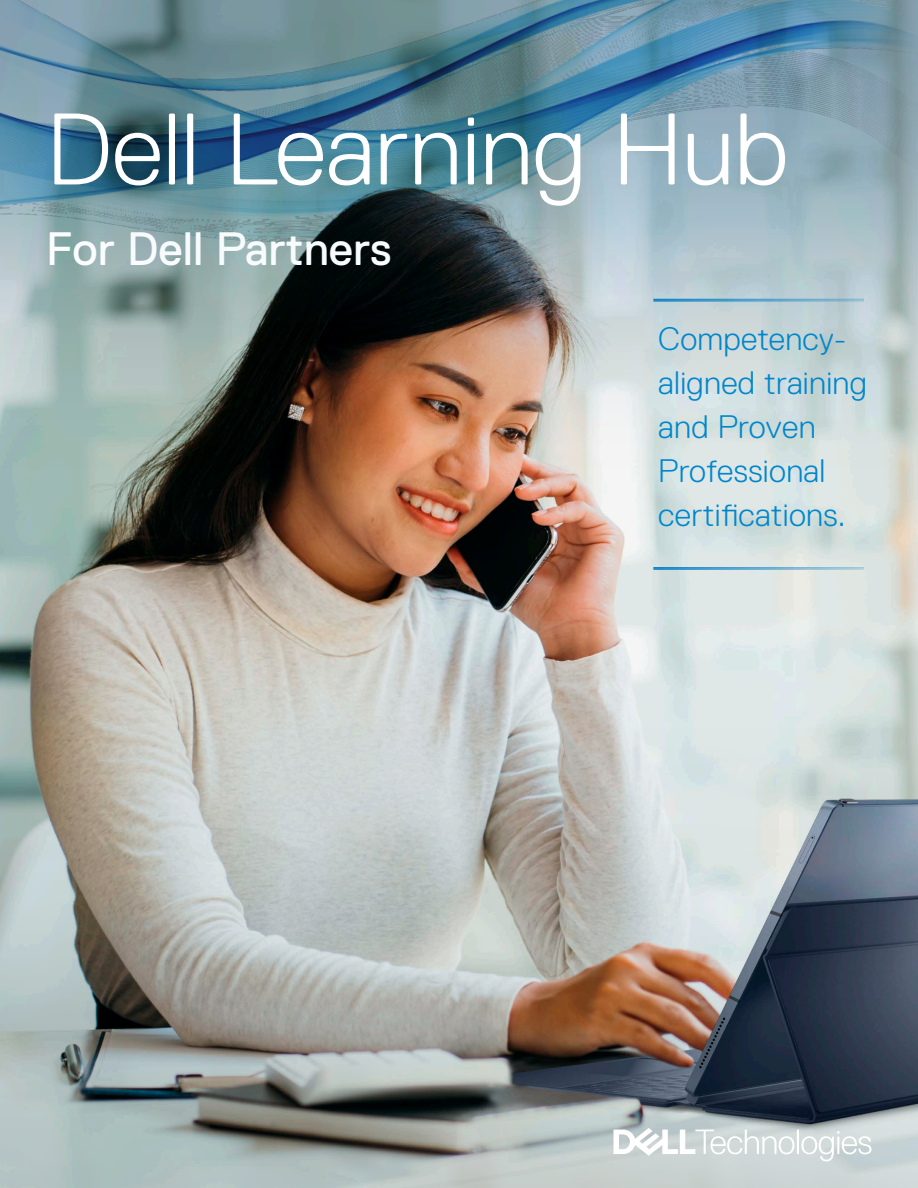
<style>
.page{position:relative;width:918px;height:1188px;background:#fff}
.page>*{position:absolute;margin:0;border:0;box-sizing:border-box;transform-origin:0 0}
.t1{font:300 101.4px "Dell Replica";color:#fff}
.t2{font:46.8px "Dell Replica";color:#fff}
.Default{font:300 32.55px/44.1px "Dell Replica";letter-spacing:.01em;color:#0087cb}
</style>
<div class="page">
<img style="left:0;top:503px;width:918px;height:190px">
<img style="left:0;top:693px;width:918px;height:495px">
<svg style="left:614px;top:1128px;width:258px;height:33px"></svg>
<img style="left:0;top:367px;width:918px;height:136px">
<div style="left:0;top:0;width:918px;height:367px;background:#0087cb;opacity:.66"></div>
<hr style="left:653px;top:299px;width:211px;height:3px;background:#007bc2">
<hr style="left:653px;top:567px;width:211px;height:3px;background:#007bc2">
<p class="t1" style="left:46px;top:93px;width:743px">Dell Learning Hub</p>
<p class="t2" style="left:46px;top:223px;width:347px">For Dell Partners</p>
<p class="Default" style="left:658px;top:317px;width:210px">Competency&shy;aligned training and Proven<br>Professional certifications.</p>
</div>
